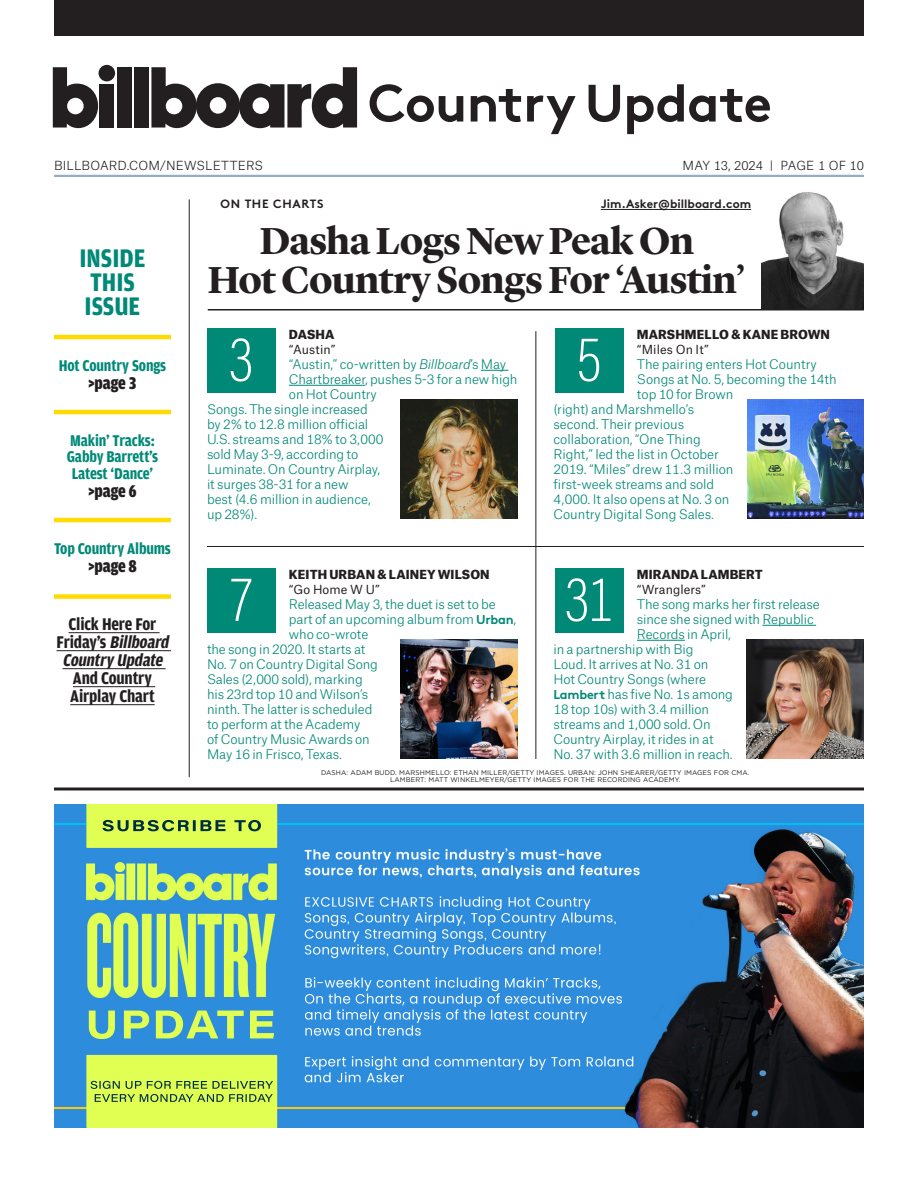
<style>
.page{position:relative;width:918px;height:1188px;background:#fff}
.page>*{position:absolute;margin:0;border:0;box-sizing:border-box;transform-origin:0 0}
.Name_Artist_Title{font:200 63.75px "Acumin Pro Cond";color:#fff}
.t1{font:700 52.5px "Brown";letter-spacing:-.01em;color:#231f20}
._20_Page_One_Hed_Lar{font:700 39px/39px "Lyon Display";letter-spacing:-.015em;color:#231f20;text-align:center}
.TOC_Inside{font:700 27px/24px "Amplitude Cond";color:#008977}
._20_TOC{font:700 18px/18px "Amplitude Cond";letter-spacing:-.01em;color:#231f20;text-align:center}
._20_TOC__page_tk{font:900 18px "Amplitude Cond";letter-spacing:-.01em;color:#231f20}
._20_TOC-2{font:700 16.5px/16.5px "Amplitude Cond";letter-spacing:-.01em;color:#008977;text-align:center}
._20_OTC_Green_Body_C{font:300 12.75px "Atlas Grotesk";letter-spacing:-.01em;color:#008977}
._20_OTC_Artist_Name{font:900 12px "Atlas Grotesk";letter-spacing:.01em;color:#231f20}
.t2{font:300 12px "Atlas Grotesk";letter-spacing:.01em;color:#231f20}
._20_OTC_Song_Title{font:12px "Atlas Grotesk";letter-spacing:.01em;color:#231f20}
.t3{font:700 12px "Brown";color:#231f20}
.t4{font:700 12px "Brown";letter-spacing:.06em;color:#231f20}
._20_Credit{font:6.75px "Gotham";letter-spacing:.015em;color:#231f20}
.s1{font-style:italic}
.s2{font-family:"Brown";font-weight:700}
</style>
<div class="page">
<hr style="left:54px;top:175px;width:810px;height:2px;background:#94adc2">
<hr style="left:189px;top:199px;width:1px;height:578px;background:#231f20">
<div style="left:54px;top:0;width:810px;height:36px;background:#231f20"></div>
<div style="left:100px;top:84px;width:14px;height:44px;background:#231f20"></div>
<div style="left:117px;top:67px;width:14px;height:61px;background:#231f20"></div>
<div style="left:134px;top:67px;width:14px;height:61px;background:#231f20"></div>
<div style="left:99px;top:65px;width:16px;height:16px;background:#231f20;border-radius:50%"></div>
<svg style="left:53px;top:67px;width:45px;height:61px"></svg>
<svg style="left:151px;top:67px;width:206px;height:61px"></svg>
<hr style="left:535px;top:331px;width:1px;height:428px;background:#231f20">
<hr style="left:207px;top:546px;width:657px;height:1px;background:#231f20">
<hr style="left:601px;top:209px;width:150px;height:1px;background:#231f20">
<img style="left:761px;top:192px;width:103px;height:117px">
<hr style="left:208px;top:309px;width:656px;height:1px;background:#231f20">
<svg style="left:481px;top:370px;width:27px;height:1px"></svg>
<hr style="left:289px;top:385px;width:76px;height:1px;background:#008977">
<img style="left:747px;top:399px;width:117px;height:120px">
<hr style="left:762px;top:625px;width:54px;height:1px;background:#008977">
<hr style="left:637px;top:640px;width:48px;height:1px;background:#008977">
<img style="left:747px;top:639px;width:117px;height:120px">
<img style="left:400px;top:399px;width:117px;height:120px">
<img style="left:400px;top:639px;width:117px;height:120px">
<hr style="left:54px;top:788px;width:810px;height:2px;background:#231f20">
<div style="left:207px;top:328px;width:68px;height:65px;background:#008977"></div>
<div style="left:207px;top:568px;width:68px;height:65px;background:#008977"></div>
<div style="left:555px;top:328px;width:68px;height:65px;background:#008977"></div>
<div style="left:555px;top:568px;width:68px;height:65px;background:#008977"></div>
<hr style="left:54px;top:335px;width:117px;height:4px;background:#ffdc01">
<hr style="left:54px;top:410px;width:117px;height:4px;background:#ffdc01">
<hr style="left:54px;top:518px;width:117px;height:4px;background:#ffdc01">
<div style="left:54px;top:594px;width:117px;height:5px;background:#ffdc01"></div>
<hr style="left:69px;top:632px;width:91px;height:1px;background:#231f20">
<hr style="left:57px;top:650px;width:114px;height:1px;background:#231f20">
<hr style="left:63px;top:668px;width:103px;height:1px;background:#231f20">
<hr style="left:73px;top:686px;width:82px;height:1px;background:#231f20">
<hr style="left:70px;top:704px;width:85px;height:1px;background:#231f20">
<img style="left:54px;top:804px;width:810px;height:324px">
<img style="left:54px;top:823px;width:810px;height:2px">
<img style="left:54px;top:1108px;width:810px;height:1px">
<img style="left:86px;top:804px;width:191px;height:44px">
<img style="left:86px;top:1055px;width:191px;height:73px">
<h2 class="t1" style="left:368px;top:61px;width:405px">Country Update</h2>
<p class="t2" style="left:54px;top:156px;width:211px">BILLBOARD.COM/NEWSLETTERS</p>
<p class="t2" style="left:683px;top:156px;width:183px">MAY 13, 2024 | PAGE 1 OF 10</p>
<p class="TOC_Inside" style="left:79px;top:247px;width:68px">INSIDE<br>THIS<br>ISSUE</p>
<p class="_20_TOC-2" style="left:59px;top:357px;width:109px">Hot Country Songs</p>
<p class="_20_TOC__page_tk" style="left:89px;top:373px;width:49px">&gt;page 3</p>
<p class="_20_TOC-2" style="left:67px;top:432px;width:93px">Makin’ Tracks:<br>Gabby Barrett’s<br>Latest ‘Dance’</p>
<p class="_20_TOC__page_tk" style="left:89px;top:481px;width:49px">&gt;page 6</p>
<p class="_20_TOC-2" style="left:54px;top:540px;width:119px">Top Country Albums</p>
<p class="_20_TOC__page_tk" style="left:89px;top:556px;width:49px">&gt;page 8</p>
<p class="_20_TOC" style="left:57px;top:616px;width:117px">Click Here For<br>F r i d ay ’ s <span class="s1">Billboard<br>Country Update<br></span>And Country<br>Airplay Chart</p>
<p class="t4" style="left:221px;top:194px;width:105px">ON THE CHARTS</p>
<p class="t3" style="left:601px;top:194px;width:152px">Jim.Asker@billboard.com</p>
<p class="_20_Page_One_Hed_Lar" style="left:208px;top:219px;width:540px">Dasha Logs New Peak On<br>Hot Country Songs For ‘Austin’</p>
<p class="Name_Artist_Title" style="left:228px;top:318px;width:28px">3</p>
<p class="_20_OTC_Artist_Name" style="left:637px;top:324px;width:195px">MARSHMELLO &amp; KANE BROWN</p>
<p class="_20_OTC_Song_Title" style="left:637px;top:340px;width:73px">“Miles On It”</p>
<p class="_20_OTC_Green_Body_C" style="left:637px;top:354px;width:181px">The pairing enters Hot Country</p>
<p class="_20_OTC_Green_Body_C" style="left:637px;top:369px;width:201px">Songs at No. 5, becoming the 14th</p>
<p class="_20_OTC_Green_Body_C" style="left:637px;top:384px;width:98px">top 10 for Brown</p>
<p class="_20_OTC_Green_Body_C" style="left:554px;top:399px;width:142px">(right) and Marshmello’s</p>
<p class="_20_OTC_Green_Body_C" style="left:554px;top:414px;width:132px">second. Their previous</p>
<p class="_20_OTC_Green_Body_C" style="left:554px;top:429px;width:149px">collaboration, “One Thing</p>
<p class="_20_OTC_Green_Body_C" style="left:554px;top:444px;width:167px">Right,” led the list in October</p>
<p class="_20_OTC_Green_Body_C" style="left:554px;top:459px;width:182px">2019. “Miles” drew 11.3 million</p>
<p class="_20_OTC_Green_Body_C" style="left:554px;top:474px;width:162px">first-week streams and sold</p>
<p class="_20_OTC_Green_Body_C" style="left:554px;top:489px;width:177px">4,000. It also opens at No. 3 on</p>
<p class="_20_OTC_Green_Body_C" style="left:554px;top:504px;width:162px">Country Digital Song Sales.</p>
<p class="_20_OTC_Artist_Name" style="left:289px;top:324px;width:47px">DASHA</p>
<p class="_20_OTC_Song_Title" style="left:289px;top:340px;width:48px">“Austin”</p>
<p class="_20_OTC_Green_Body_C" style="left:289px;top:354px;width:219px">“Austin,” co-written by <span class="s1">Billboard</span>’s May</p>
<p class="_20_OTC_Green_Body_C" style="left:289px;top:369px;width:230px">Chartbreaker, pushes 5-3 for a new high</p>
<p class="_20_OTC_Green_Body_C" style="left:289px;top:384px;width:89px">on Hot Country</p>
<p class="_20_OTC_Green_Body_C" style="left:207px;top:399px;width:162px">Songs. The single increased</p>
<p class="_20_OTC_Green_Body_C" style="left:207px;top:414px;width:163px">by 2% to 12.8 million official</p>
<p class="_20_OTC_Green_Body_C" style="left:207px;top:429px;width:178px">U.S. streams and 18% to 3,000</p>
<p class="_20_OTC_Green_Body_C" style="left:207px;top:444px;width:153px">sold May 3-9, according to</p>
<p class="_20_OTC_Green_Body_C" style="left:207px;top:459px;width:175px">Luminate. On Country Airplay,</p>
<p class="_20_OTC_Green_Body_C" style="left:207px;top:474px;width:143px">it surges 38-31 for a new</p>
<p class="_20_OTC_Green_Body_C" style="left:207px;top:489px;width:165px">best (4.6 million in audience,</p>
<p class="_20_OTC_Green_Body_C" style="left:207px;top:504px;width:52px">up 28%).</p>
<p class="Name_Artist_Title" style="left:576px;top:318px;width:28px">5</p>
<p class="_20_OTC_Artist_Name" style="left:289px;top:564px;width:202px">KEITH URBAN &amp; LAINEY WILSON</p>
<p class="_20_OTC_Song_Title" style="left:289px;top:580px;width:92px">“Go Home W U”</p>
<p class="_20_OTC_Green_Body_C" style="left:289px;top:594px;width:209px">Released May 3, the duet is set to be</p>
<p class="_20_OTC_Green_Body_C" style="left:289px;top:609px;width:229px">part of an upcoming album from <span class="s2">Urban</span>,</p>
<p class="_20_OTC_Green_Body_C" style="left:289px;top:624px;width:81px">who co-wrote</p>
<p class="_20_OTC_Green_Body_C" style="left:207px;top:639px;width:160px">the song in 2020. It starts at</p>
<p class="_20_OTC_Green_Body_C" style="left:207px;top:654px;width:173px">No. 7 on Country Digital Song</p>
<p class="_20_OTC_Green_Body_C" style="left:207px;top:669px;width:157px">Sales (2,000 sold), marking</p>
<p class="_20_OTC_Green_Body_C" style="left:207px;top:684px;width:163px">his 23rd top 10 and Wilson’s</p>
<p class="_20_OTC_Green_Body_C" style="left:207px;top:699px;width:167px">ninth. The latter is scheduled</p>
<p class="_20_OTC_Green_Body_C" style="left:207px;top:714px;width:155px">to perform at the Academy</p>
<p class="_20_OTC_Green_Body_C" style="left:207px;top:729px;width:164px">of Country Music Awards on</p>
<p class="_20_OTC_Green_Body_C" style="left:207px;top:744px;width:136px">May 16 in Frisco, Texas.</p>
<p class="Name_Artist_Title" style="left:228px;top:558px;width:28px">7</p>
<p class="_20_OTC_Artist_Name" style="left:637px;top:564px;width:127px">MIRANDA LAMBERT</p>
<p class="_20_OTC_Song_Title" style="left:637px;top:580px;width:71px">“Wranglers”</p>
<p class="_20_OTC_Green_Body_C" style="left:637px;top:594px;width:184px">The song marks her first release</p>
<p class="_20_OTC_Green_Body_C" style="left:637px;top:609px;width:178px">since she signed with Republic</p>
<p class="_20_OTC_Green_Body_C" style="left:637px;top:624px;width:96px">Records in April,</p>
<p class="_20_OTC_Green_Body_C" style="left:554px;top:639px;width:142px">in a partnership with Big</p>
<p class="_20_OTC_Green_Body_C" style="left:554px;top:654px;width:156px">Loud. It arrives at No. 31 on</p>
<p class="_20_OTC_Green_Body_C" style="left:554px;top:669px;width:154px">Hot Country Songs (where</p>
<p class="_20_OTC_Green_Body_C" style="left:554px;top:684px;width:181px"><span class="s2">Lambert</span> has five No. 1s among</p>
<p class="_20_OTC_Green_Body_C" style="left:554px;top:699px;width:157px">18 top 10s) with 3.4 million</p>
<p class="_20_OTC_Green_Body_C" style="left:554px;top:714px;width:159px">streams and 1,000 sold. On</p>
<p class="_20_OTC_Green_Body_C" style="left:554px;top:729px;width:162px">Country Airplay, it rides in at</p>
<p class="_20_OTC_Green_Body_C" style="left:554px;top:744px;width:181px">No. 37 with 3.6 million in reach.</p>
<p class="Name_Artist_Title" style="left:564px;top:558px;width:52px">31</p>
<p class="_20_Credit" style="left:321px;top:769px;width:430px">DASHA: ADAM BUDD. MARSHMELLO: ETHAN MILLER/GETTY IMAGES. URBAN: JOHN SHEARER/GETTY IMAGES FOR CMA.</p>
<p class="_20_Credit" style="left:390px;top:776px;width:292px">LAMBERT: MATT WINKELMEYER/GETTY IMAGES FOR THE RECORDING ACADEMY.</p>
</div>
